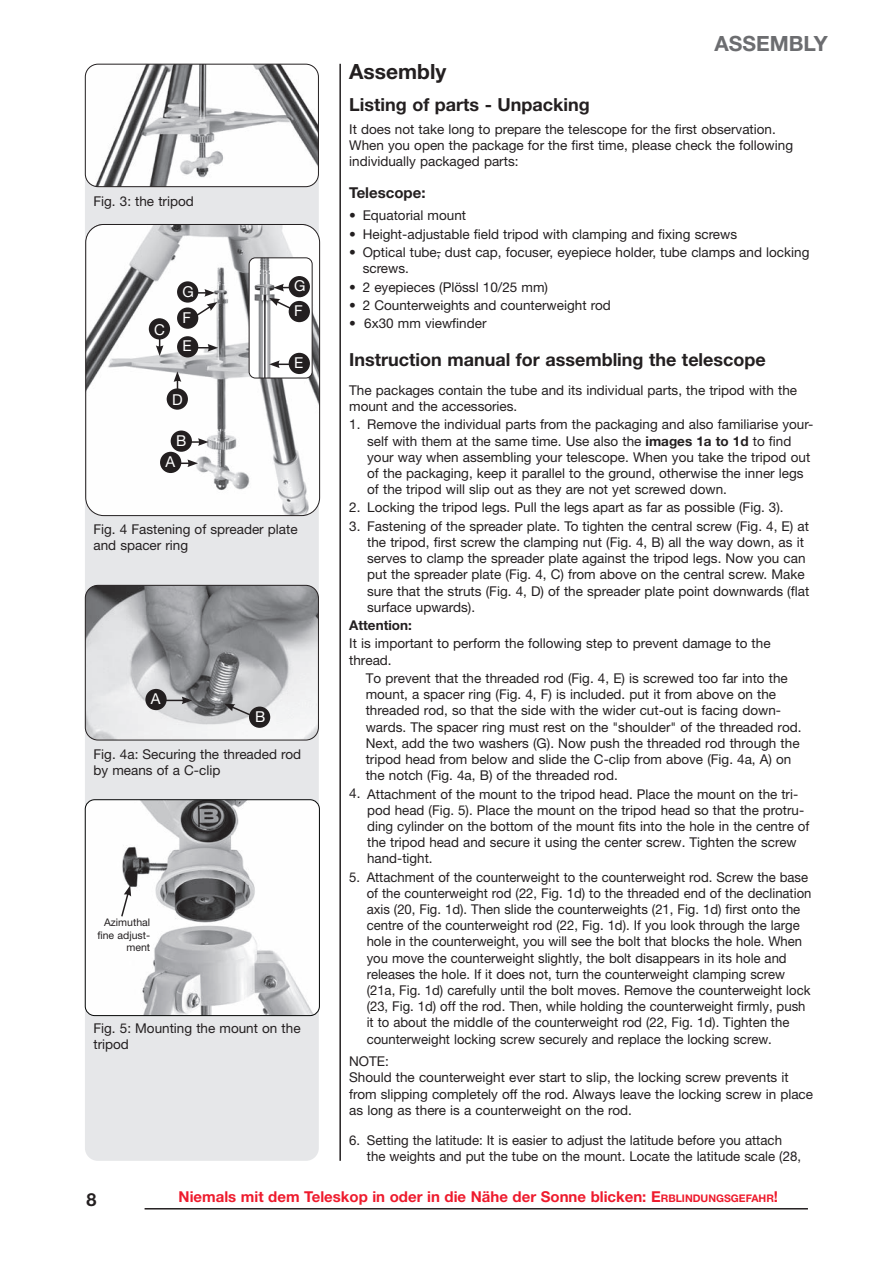
<style>
.page{position:relative;width:893px;height:1263px;background:#fff}
.page>*{position:absolute;margin:0;border:0;box-sizing:border-box;transform-origin:0 0}
.t1{font:700 21px "Helvetica Neue LT Std";color:#231f20}
.t2{font:700 21px "Helvetica Neue LT Std";color:#6c6d70}
.t3{font:700 18px "Helvetica Neue LT Std";color:#231f20}
.t4{font:700 15px "Helvetica Neue LT Std";color:#ee1b2d}
.t5{font:15px "Helvetica Neue LT Std";color:#fff}
.t6{font:700 15px "Helvetica Neue LT Std";color:#231f20}
.t7{font:13.5px/16.2px "Helvetica Neue LT Std";color:#231f20}
.t8{font:700 13.5px "Helvetica Neue LT Std";color:#231f20}
.t9{font:10.5px/12.6px "Helvetica Neue LT Std";color:#231f20;text-align:right}
.s1{font-weight:700}
.s2{font-style:inherit}
.s3{font-size:10.5px}
</style>
<div class="page">
<hr style="left:145px;top:1208px;width:663px;height:1px;background:#231f20">
<hr style="left:339px;top:64px;width:2px;height:1097px;background:#231f20">
<div style="left:85px;top:65px;width:234px;height:1096px;background:#e6e7e9;border-radius:13px"></div>
<img style="left:85px;top:585px;width:233px;height:155px">
<div style="left:85px;top:585px;width:234px;height:155px;border:1px solid #231f20;border-radius:13px"></div>
<svg style="left:166px;top:697px;width:26px;height:7px"></svg>
<div style="left:145px;top:689px;width:22px;height:21px;background:#231f20;border-radius:50%"></div>
<svg style="left:224px;top:704px;width:30px;height:14px"></svg>
<div style="left:249px;top:706px;width:21px;height:22px;background:#231f20;border-radius:50%"></div>
<img style="left:88px;top:801px;width:230px;height:214px">
<div style="left:85px;top:799px;width:235px;height:217px;border:1px solid #030505;border-radius:9px"></div>
<svg style="left:120px;top:885px;width:11px;height:33px"></svg>
<img style="left:85px;top:64px;width:233px;height:123px">
<div style="left:85px;top:64px;width:234px;height:123px;border:1px solid #231f20;border-radius:13px"></div>
<img style="left:87px;top:224px;width:233px;height:291px">
<div style="left:85px;top:224px;width:235px;height:292px;border:1px solid #231f20;border-radius:18px"></div>
<div style="left:249px;top:258px;width:63px;height:120px;background:#fff;border-radius:6px"></div>
<img style="left:249px;top:258px;width:43px;height:120px">
<div style="left:249px;top:257px;width:64px;height:121px;border:1px solid #231f20;border-radius:6px"></div>
<svg style="left:197px;top:344px;width:21px;height:8px"></svg>
<div style="left:177px;top:336px;width:21px;height:21px;background:#231f20;border-radius:50%"></div>
<svg style="left:269px;top:360px;width:21px;height:8px"></svg>
<div style="left:289px;top:353px;width:21px;height:21px;background:#231f20;border-radius:50%"></div>
<div style="left:177px;top:307px;width:21px;height:22px;background:#231f20;border-radius:50%"></div>
<svg style="left:188px;top:289px;width:29px;height:33px"></svg>
<div style="left:177px;top:281px;width:21px;height:22px;background:#231f20;border-radius:50%"></div>
<svg style="left:269px;top:298px;width:27px;height:14px"></svg>
<div style="left:289px;top:301px;width:21px;height:21px;background:#231f20;border-radius:50%"></div>
<svg style="left:273px;top:284px;width:17px;height:7px"></svg>
<div style="left:289px;top:276px;width:21px;height:21px;background:#231f20;border-radius:50%"></div>
<svg style="left:191px;top:438px;width:18px;height:8px"></svg>
<div style="left:171px;top:430px;width:21px;height:22px;background:#231f20;border-radius:50%"></div>
<svg style="left:180px;top:459px;width:18px;height:8px"></svg>
<div style="left:160px;top:452px;width:21px;height:21px;background:#231f20;border-radius:50%"></div>
<svg style="left:156px;top:339px;width:7px;height:17px"></svg>
<div style="left:149px;top:318px;width:21px;height:21px;background:#231f20;border-radius:50%"></div>
<svg style="left:174px;top:371px;width:7px;height:17px"></svg>
<div style="left:167px;top:388px;width:21px;height:22px;background:#231f20;border-radius:50%"></div>
<p class="t7" style="left:93px;top:193px;width:102px">Fig. 3: the tripod</p>
<p class="t5" style="left:154px;top:320px;width:12px">C</p>
<p class="t5" style="left:183px;top:282px;width:13px">G</p>
<p class="t5" style="left:183px;top:308px;width:10px">F</p>
<p class="t5" style="left:183px;top:337px;width:11px">E</p>
<p class="t5" style="left:172px;top:390px;width:12px">D</p>
<p class="t5" style="left:176px;top:431px;width:12px">B</p>
<p class="t5" style="left:166px;top:453px;width:11px">A</p>
<p class="t5" style="left:294px;top:277px;width:13px">G</p>
<p class="t5" style="left:294px;top:302px;width:10px">F</p>
<p class="t5" style="left:294px;top:354px;width:11px">E</p>
<p class="t7" style="left:93px;top:521px;width:206px">Fig. 4 Fastening of spreader plate and spacer ring</p>
<p class="t5" style="left:151px;top:690px;width:11px">A</p>
<p class="t5" style="left:255px;top:708px;width:12px">B</p>
<p class="t7" style="left:94px;top:746px;width:209px">Fig. 4a: Securing the threaded rod by means of a C-clip</p>
<p class="t9" style="left:97px;top:916px;width:54px">Azimuthal fine adjust&shy;ment</p>
<p class="t7" style="left:93px;top:1020px;width:209px">Fig. 5: Mounting the mount on the tripod</p>
<h1 class="t2" style="left:714px;top:30px;width:115px">ASSEMBLY</h1>
<h1 class="t1" style="left:349px;top:58px;width:99px">Assembly</h1>
<h2 class="t3" style="left:349px;top:93px;width:242px">Listing of parts - Unpacking</h2>
<p class="t7" style="left:349px;top:121px;width:445px">It does not take long to prepare the telescope for the first observation.<br>When you open the package for the first time, please check the following individually packaged parts:</p>
<p class="t6" style="left:349px;top:183px;width:78px">Telescope:</p>
<p class="t7" style="left:349px;top:207px;width:118px">• Equatorial mount</p>
<p class="t7" style="left:349px;top:226px;width:389px">• Height-adjustable field tripod with clamping and fixing screws</p>
<p class="t7" style="left:363px;top:244px;width:448px;text-indent:-13px">• Optical tube, dust cap, focuser, eyepiece holder, tube clamps and locking screws.</p>
<p class="t7" style="left:349px;top:279px;width:200px">• 2 eyepieces (Plössl 10/25 mm)</p>
<p class="t7" style="left:349px;top:297px;width:263px">• 2 Counterweights and counterweight rod</p>
<p class="t7" style="left:349px;top:315px;width:139px">• 6x30 mm viewfinder</p>
<h2 class="t3" style="left:349px;top:348px;width:418px">Instruction manual for assembling the telescope</h2>
<p class="t7" style="left:349px;top:382px;width:449px">The packages contain the tube and its individual parts, the tripod with the mount and the accessories.</p>
<p class="t7" style="left:367px;top:416px;width:448px;text-indent:-18px">1. Remove the individual parts from the packaging and also familiarise your&shy;self with them at the same time. Use also the <span class="s1">images 1a to 1d</span> to find your way when assembling your telescope. When you take the tripod out of the packaging, keep it parallel to the ground, otherwise the inner legs of the tripod will slip out as they are not yet screwed down.</p>
<p class="t7" style="left:349px;top:499px;width:436px">2. Locking the tripod legs. Pull the legs apart as far as possible (Fig. 3).</p>
<p class="t7" style="left:367px;top:518px;width:443px;text-indent:-18px">3. Fastening of the spreader plate. To tighten the central screw (Fig. 4, E) at the tripod, first screw the clamping nut (Fig. 4, B) all the way down, as it serves to clamp the spreader plate against the tripod legs. Now you can put the spreader plate (Fig. 4, C) from above on the central screw. Make sure that the struts (Fig. 4, D) of the spreader plate point downwards (flat surface upwards).</p>
<p class="t8" style="left:349px;top:617px;width:64px">Attention:</p>
<p class="t7" style="left:349px;top:635px;width:423px">It is important to perform the following step to prevent damage to the thread.</p>
<p class="t7" style="left:366px;top:670px;width:437px">To prevent that the threaded rod (Fig. 4, E) is screwed too far into the mount, a spacer ring (Fig. 4, F) is included. put it from above on the threaded rod, so that the side with the wider cut-out is facing down&shy;wards. The spacer ring must rest on the "shoulder" of the threaded rod.<br>Next, add the two washers (G). Now push the threaded rod through the tripod head from below and slide the C-clip from above (Fig. 4a, A) on the notch (Fig. 4a, B) of the threaded rod.</p>
<p class="t7" style="left:367px;top:785px;width:444px;text-indent:-18px">4. Attachment of the mount to the tripod head. Place the mount on the tri&shy;pod head (Fig. 5). Place the mount on the tripod head so that the protru&shy;ding cylinder on the bottom of the mount fits into the hole in the centre of the tripod head and secure it using the center screw. Tighten the screw hand-tight.</p>
<p class="t7" style="left:367px;top:868px;width:446px;text-indent:-17px">5. Attachment of the counterweight to the counterweight rod. Screw the base of the counterweight rod (22, Fig. 1d) to the threaded end of the declination axis (20, Fig. 1d). Then slide the counterweights (21, Fig. 1d) first onto the centre of the counterweight rod (22, Fig. 1d). If you look through the large hole in the counterweight, you will see the bolt that blocks the hole. When you move the counterweight slightly, the bolt disappears in its hole and releases the hole. If it does not, turn the counterweight clamping screw (21a, Fig. 1d) carefully until the bolt moves. Remove the counterweight lock (23, Fig. 1d) off the rod. Then, while holding the counterweight firmly, push it to about the middle of the counterweight rod (22, Fig. 1d). Tighten the counterweight locking screw securely and replace the locking screw.</p>
<p class="t7" style="left:349px;top:1053px;width:465px">NOTE:<br>Should the counterweight ever start to slip, the locking screw prevents it from slipping completely off the rod. Always leave the locking screw in place as long as there is a counterweight on the rod.</p>
<p class="t7" style="left:367px;top:1131px;width:436px;text-indent:-18px">6. Setting the latitude: It is easier to adjust the latitude before you attach the weights and put the tube on the mount. Locate the latitude scale (28,</p>
<h2 class="t3" style="left:87px;top:1188px;width:12px">8</h2>
<p class="t4" style="left:179px;top:1187px;width:601px">Niemals mit dem Teleskop in oder in die Nähe der Sonne blicken: <span class="s2">E</span><span class="s3">RBLINDUNGSGEFAHR</span><span class="s2">!</span></p>
</div>
